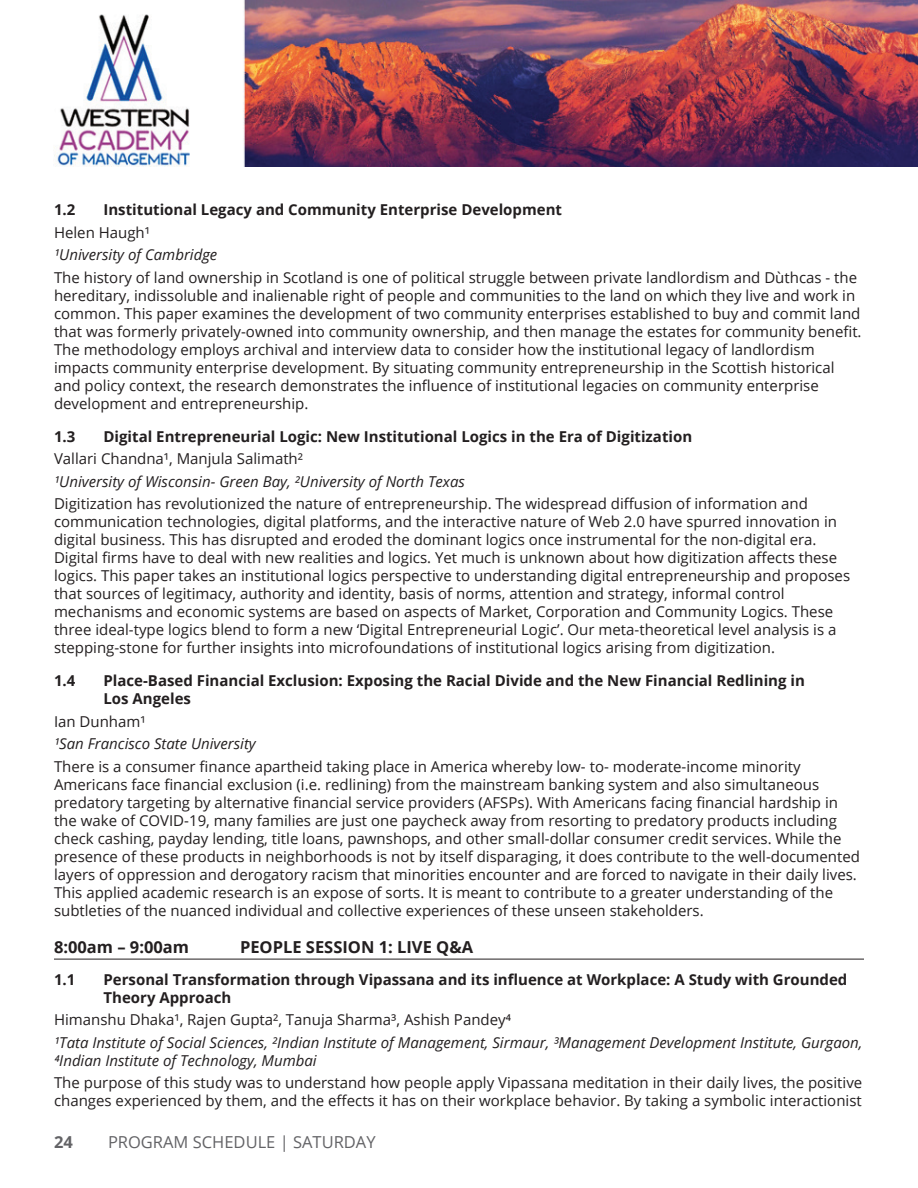
<style>
.page{position:relative;width:918px;height:1188px;background:#fff}
.page>*{position:absolute;margin:0;border:0;box-sizing:border-box;transform-origin:0 0}
.t1{font:700 16.5px "Open Sans";color:#231f20}
.t2{font:16.5px "Open Sans";color:#636366}
.t3{font:700 16.5px "Open Sans";color:#636366}
.t4{font:15px/18px "Open Sans";color:#231f20}
.t5{font:700 15px/18px "Open Sans";color:#231f20}
.t6{font:italic 15px/18px "Open Sans";color:#231f20}
</style>
<div class="page">
<img style="left:54px;top:0;width:864px;height:167px">
<hr style="left:54px;top:959px;width:810px;height:1px;background:#231f20">
<p class="t5" style="left:54px;top:201px;width:23px">1.2</p>
<p class="t5" style="left:104px;top:201px;width:460px">Institutional Legacy and Community Enterprise Development</p>
<p class="t4" style="left:54px;top:223px;width:98px">Helen Haugh¹</p>
<p class="t6" style="left:54px;top:246px;width:165px">¹University of Cambridge</p>
<p class="t4" style="left:54px;top:268px;width:809px">The history of land ownership in Scotland is one of political struggle between private landlordism and Dùthcas - the hereditary, indissoluble and inalienable right of people and communities to the land on which they live and work in common. This paper examines the development of two community enterprises established to buy and commit land that was formerly privately-owned into community ownership, and then manage the estates for community benefit.<br>The methodology employs archival and interview data to consider how the institutional legacy of landlordism impacts community enterprise development. By situating community entrepreneurship in the Scottish historical and policy context, the research demonstrates the influence of institutional legacies on community enterprise development and entrepreneurship.</p>
<p class="t5" style="left:54px;top:427px;width:23px">1.3</p>
<p class="t5" style="left:104px;top:427px;width:590px">Digital Entrepreneurial Logic: New Institutional Logics in the Era of Digitization</p>
<p class="t4" style="left:54px;top:450px;width:251px">Vallari Chandna¹, Manjula Salimath²</p>
<p class="t6" style="left:54px;top:472px;width:412px">¹University of Wisconsin- Green Bay, ²University of North Texas</p>
<p class="t4" style="left:54px;top:495px;width:798px">Digitization has revolutionized the nature of entrepreneurship. The widespread diffusion of information and communication technologies, digital platforms, and the interactive nature of Web 2.0 have spurred innovation in digital business. This has disrupted and eroded the dominant logics once instrumental for the non-digital era.<br>Digital firms have to deal with new realities and logics. Yet much is unknown about how digitization affects these logics. This paper takes an institutional logics perspective to understanding digital entrepreneurship and proposes that sources of legitimacy, authority and identity, basis of norms, attention and strategy, informal control mechanisms and economic systems are based on aspects of Market, Corporation and Community Logics. These three ideal-type logics blend to form a new ‘Digital Entrepreneurial Logic’. Our meta-theoretical level analysis is a stepping-stone for further insights into microfoundations of institutional logics arising from digitization.</p>
<p class="t5" style="left:54px;top:672px;width:23px">1.4</p>
<p class="t5" style="left:104px;top:672px;width:703px">Place-Based Financial Exclusion: Exposing the Racial Divide and the New Financial Redlining in<br>Los Angeles</p>
<p class="t4" style="left:54px;top:712px;width:93px">Ian Dunham¹</p>
<p class="t6" style="left:54px;top:735px;width:203px">¹San Francisco State University</p>
<p class="t4" style="left:54px;top:757px;width:807px">There is a consumer finance apartheid taking place in America whereby low- to- moderate-income minority Americans face financial exclusion (i.e. redlining) from the mainstream banking system and also simultaneous predatory targeting by alternative financial service providers (AFSPs). With Americans facing financial hardship in the wake of COVID-19, many families are just one paycheck away from resorting to predatory products including check cashing, payday lending, title loans, pawnshops, and other small-dollar consumer credit services. While the presence of these products in neighborhoods is not by itself disparaging, it does contribute to the well-documented layers of oppression and derogatory racism that minorities encounter and are forced to navigate in their daily lives.<br>This applied academic research is an expose of sorts. It is meant to contribute to a greater understanding of the subtleties of the nuanced individual and collective experiences of these unseen stakeholders.</p>
<p class="t1" style="left:54px;top:936px;width:137px">8:00am – 9:00am</p>
<p class="t1" style="left:240px;top:936px;width:235px">PEOPLE SESSION 1: LIVE Q&amp;A</p>
<p class="t5" style="left:54px;top:970px;width:23px">1.1</p>
<p class="t5" style="left:104px;top:970px;width:745px">Personal Transformation through Vipassana and its influence at Workplace: A Study with Grounded<br>Theory Approach</p>
<p class="t4" style="left:54px;top:1011px;width:458px">Himanshu Dhaka¹, Rajen Gupta², Tanuja Sharma³, Ashish Pandey⁴</p>
<p class="t6" style="left:54px;top:1033px;width:810px">¹Tata Institute of Social Sciences, ²Indian Institute of Management, Sirmaur, ³Management Development Institute, Gurgaon,<br>⁴Indian Institute of Technology, Mumbai</p>
<p class="t4" style="left:54px;top:1074px;width:810px">The purpose of this study was to understand how people apply Vipassana meditation in their daily lives, the positive changes experienced by them, and the effects it has on their workplace behavior. By taking a symbolic interactionist</p>
<p class="t2" style="left:108px;top:1131px;width:269px">PROGRAM SCHEDULE | SATURDAY</p>
<p class="t3" style="left:54px;top:1131px;width:20px">24</p>
</div>
